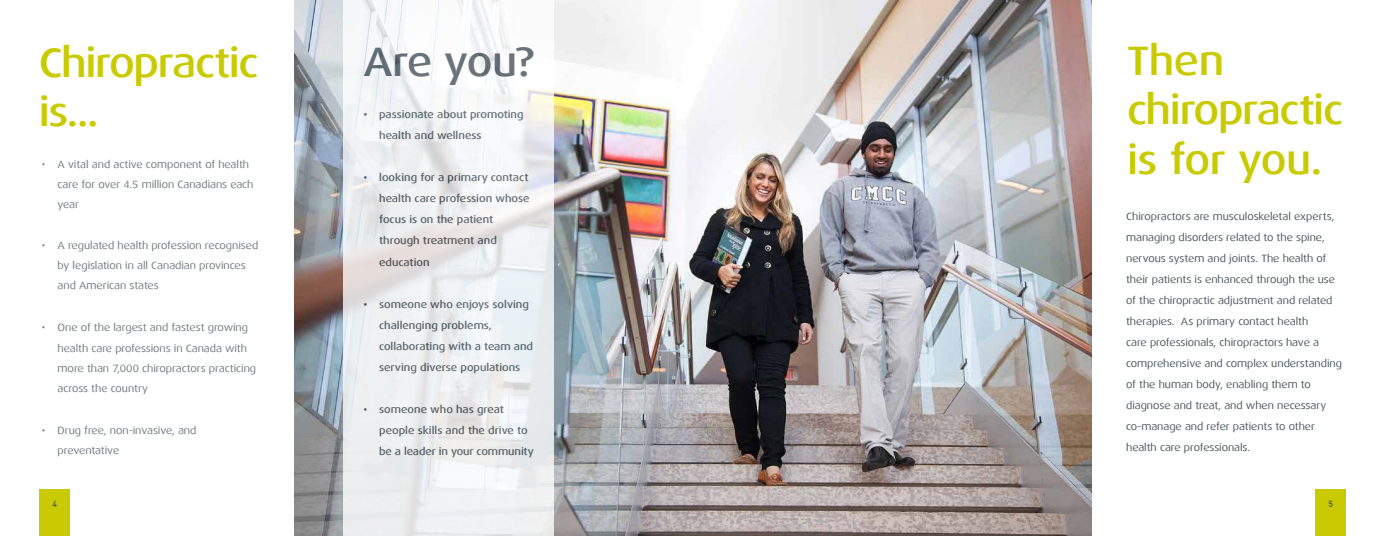
<style>
.page{position:relative;width:1386px;height:536px;background:#fff}
.page>*{position:absolute;margin:0;border:0;box-sizing:border-box;transform-origin:0 0}
.t1{font:500 41.12px/49.4px "Dax Wide";letter-spacing:-.03em;color:#c9cb00}
.t2{font:500 41.12px "Dax Wide";letter-spacing:-.02em;color:#445058}
.t3{font:10.5px/21px "Dax Wide";letter-spacing:-.005em;color:#445058}
.t4{font:500 10.5px/21px "Dax Wide";color:#445058}
.t5{font:500 8.75px "DIN";color:#445058}
</style>
<div class="page">
<img style="left:294px;top:0;width:798px;height:536px">
<svg style="left:344px;top:0;width:210px;height:536px;fill:#eef1f3"></svg>
<div style="left:39px;top:489px;width:31px;height:47px;background:#c9cb00"></div>
<div style="left:1315px;top:489px;width:31px;height:47px;background:#c9cb00"></div>
<h1 class="t1" style="left:39px;top:38px;width:221px">Chiropractic is...</h1>
<p class="t3" style="left:58px;top:154px;width:197px;line-height:20.1px;text-indent:-16px">• A vital and active component of health care for over 4.5 million Canadians each year</p>
<p class="t3" style="left:58px;top:235px;width:202px;line-height:20.1px;text-indent:-16px">• A regulated health profession recognised by legislation in all Canadian provinces and American states</p>
<p class="t3" style="left:58px;top:317px;width:200px;line-height:20.1px;text-indent:-16px">• One of the largest and fastest growing health care professions in Canada with more than 7,000 chiropractors practicing across the country</p>
<p class="t3" style="left:58px;top:420px;width:140px;line-height:20.1px;text-indent:-16px">• Drug free, non-invasive, and preventative</p>
<h1 class="t2" style="left:363px;top:39px;width:172px">Are you?</h1>
<p class="t4" style="left:379px;top:104px;width:146px;text-indent:-16px">• passionate about promoting health and wellness</p>
<p class="t4" style="left:379px;top:167px;width:152px;text-indent:-16px">• looking for a primary contact health care profession whose focus is on the patient through treatment and education</p>
<p class="t4" style="left:379px;top:293px;width:155px;text-indent:-16px">• someone who enjoys solving challenging problems, collaborating with a team and serving diverse populations</p>
<p class="t4" style="left:379px;top:398px;width:156px;text-indent:-16px">• someone who has great people skills and the drive to be a leader in your community</p>
<h1 class="t1" style="left:1127px;top:36px;width:217px">Then chiropractic is for you.</h1>
<p class="t3" style="left:1126px;top:206px;width:217px">Chiropractors are musculoskeletal experts, managing disorders related to the spine, nervous system and joints. The health of their patients is enhanced through the use of the chiropractic adjustment and related therapies. As primary contact health<br>care professionals, chiropractors have a comprehensive and complex understanding of the human body, enabling them to diagnose and treat, and when necessary co-manage and refer patients to other health care professionals.</p>
<p class="t5" style="left:52px;top:498px;width:6px">4</p>
<p class="t5" style="left:1328px;top:498px;width:6px">5</p>
</div>
